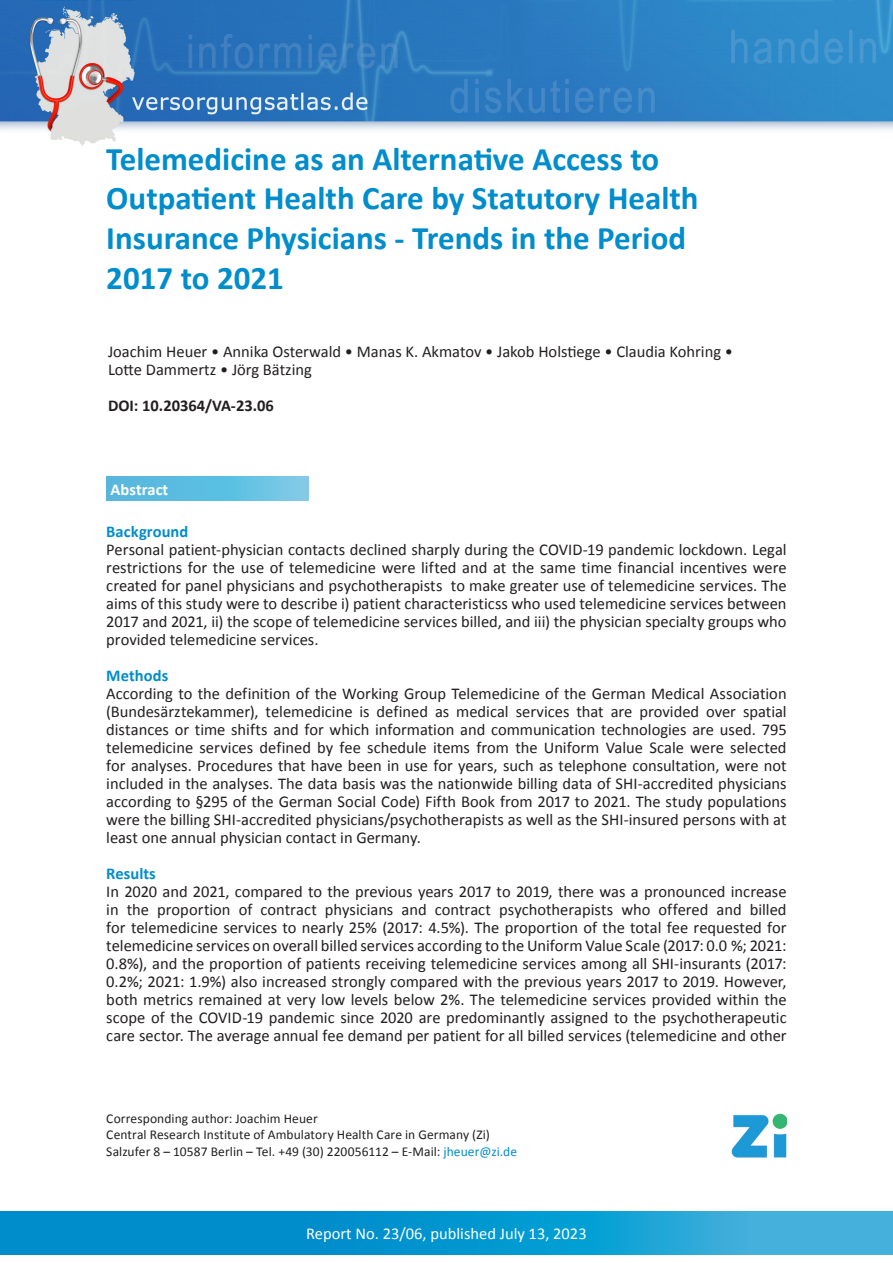
<style>
.page{position:relative;width:893px;height:1263px;background:#fff}
.page>*{position:absolute;margin:0;border:0;box-sizing:border-box;transform-origin:0 0}
.Titel_des_Berichts{font:700 33px/39.6px "Calibri";color:#008dcb}
.Fließtext_en{font:16.5px/18px "Calibri";color:#231f20;text-align:justify}
.Autoren{font:16.5px/18px "Calibri";color:#231f20}
.t1{font:16.5px "Calibri";color:#fff}
.Zwischenüberschrift_2___Abstract{font:700 16.5px "Calibri";letter-spacing:.005em;color:#008dcb}
.DOI{font:700 16.5px "Calibri";color:#231f20}
.t2{font:700 16.5px "Calibri";color:#fff}
.Korr__Autor_in{font:13.5px "Calibri";letter-spacing:.005em;color:#231f20}
.s1{color:#008dcb}
</style>
<div class="page">
<img style="left:0;top:0;width:893px;height:146px">
<svg style="left:0;top:1212px;width:893px;height:42px;background:#119ad1"></svg>
<img style="left:732px;top:1113px;width:55px;height:44px">
<svg style="left:106px;top:477px;width:203px;height:24px;background:#62bfe1"></svg>
<h1 class="Titel_des_Berichts" style="left:106px;top:138px;width:594px">Telemedicine as an Alternative Access to Outpatient Health Care by Statutory Health Insurance Physicians - Trends in the Period 2017 to 2021</h1>
<p class="Autoren" style="left:108px;top:342px;width:627px">Joachim Heuer • Annika Osterwald • Manas K. Akmatov • Jakob Holstiege • Claudia Kohring •<br>Lotte Dammertz • Jörg Bätzing</p>
<p class="DOI" style="left:108px;top:394px;width:167px">DOI: 10.20364/VA-23.06</p>
<p class="t2" style="left:111px;top:478px;width:59px">Abstract</p>
<h3 class="Zwischenüberschrift_2___Abstract" style="left:106px;top:520px;width:84px">Background</h3>
<p class="Fließtext_en" style="left:106px;top:540px;width:682px">Personal patient-physician contacts declined sharply during the COVID-19 pandemic lockdown. Legal restrictions for the use of telemedicine were lifted and at the same time financial incentives were created for panel physicians and psychotherapists to make greater use of telemedicine services. The aims of this study were to describe i) patient characteristicss who used telemedicine services between 2017 and 2021, ii) the scope of telemedicine services billed, and iii) the physician specialty groups who provided telemedicine services.</p>
<h3 class="Zwischenüberschrift_2___Abstract" style="left:106px;top:664px;width:64px">Methods</h3>
<p class="Fließtext_en" style="left:106px;top:684px;width:682px">According to the definition of the Working Group Telemedicine of the German Medical Association (Bundesärztekammer), telemedicine is defined as medical services that are provided over spatial distances or time shifts and for which information and communication technologies are used. 795 telemedicine services defined by fee schedule items from the Uniform Value Scale were selected for analyses. Procedures that have been in use for years, such as telephone consultation, were not included in the analyses. The data basis was the nationwide billing data of SHI-accredited physicians according to §295 of the German Social Code) Fifth Book from 2017 to 2021. The study populations were the billing SHI-accredited physicians/psychotherapists as well as the SHI-insured persons with at least one annual physician contact in Germany.</p>
<h3 class="Zwischenüberschrift_2___Abstract" style="left:106px;top:862px;width:51px">Results</h3>
<p class="Fließtext_en" style="left:106px;top:882px;width:682px">In 2020 and 2021, compared to the previous years 2017 to 2019, there was a pronounced increase in the proportion of contract physicians and contract psychotherapists who offered and billed for telemedicine services to nearly 25% (2017: 4.5%). The proportion of the total fee requested for telemedicine services on overall billed services according to the Uniform Value Scale (2017: 0.0 %; 2021:<br>0.8%), and the proportion of patients receiving telemedicine services among all SHI-insurants (2017:<br>0.2%; 2021: 1.9%) also increased strongly compared with the previous years 2017 to 2019. However, both metrics remained at very low levels below 2%. The telemedicine services provided within the scope of the COVID-19 pandemic since 2020 are predominantly assigned to the psychotherapeutic care sector. The average annual fee demand per patient for all billed services (telemedicine and other</p>
<p class="Korr__Autor_in" style="left:106px;top:1109px;width:213px">Corresponding author: Joachim Heuer</p>
<p class="Korr__Autor_in" style="left:106px;top:1125px;width:385px">Central Research Institute of Ambulatory Health Care in Germany (Zi)</p>
<p class="Korr__Autor_in" style="left:106px;top:1142px;width:412px">Salzufer 8 – 10587 Berlin – Tel. +49 (30) 220056112 – E-Mail: <span class="s1">jheuer@zi.de</span></p>
<p class="t1" style="left:306px;top:1222px;width:282px">Report No. 23/06, published July 13, 2023</p>
</div>
